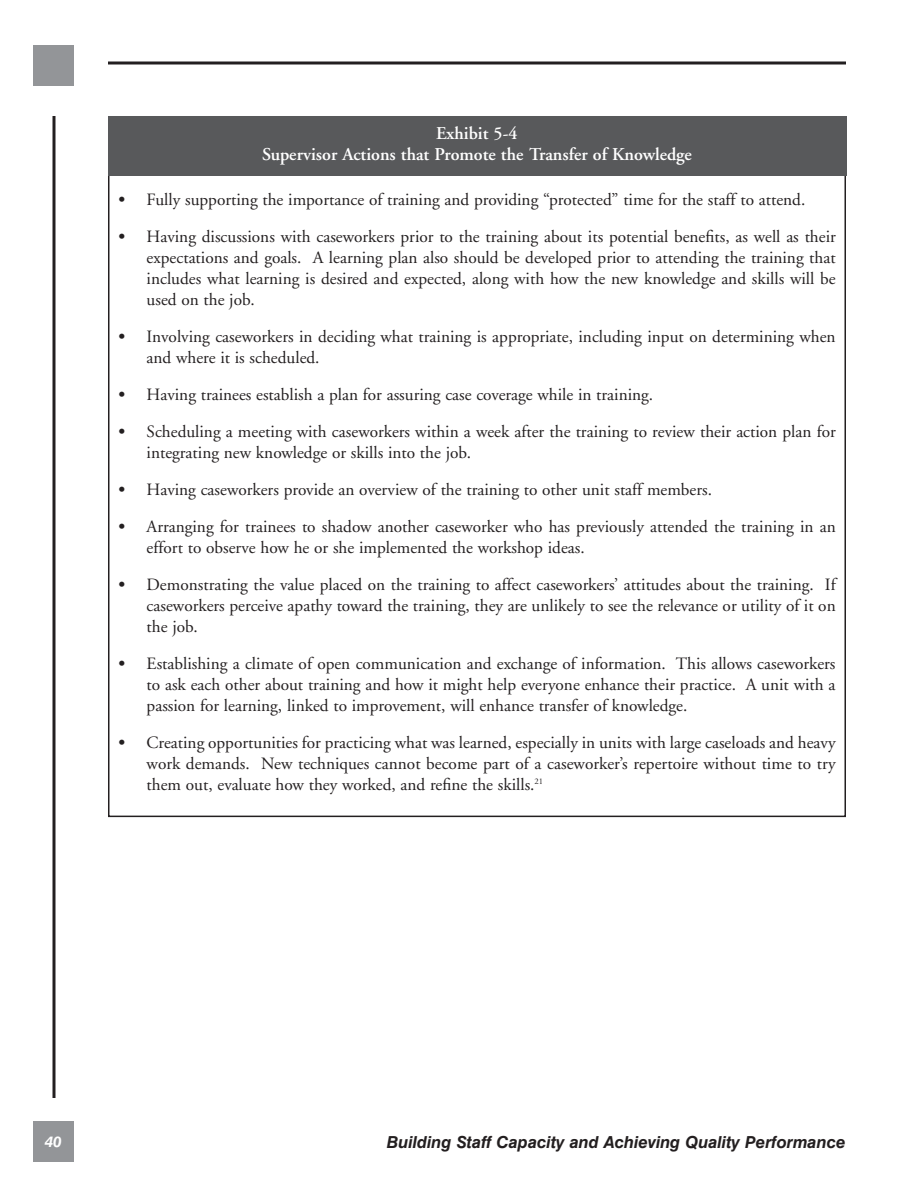
<style>
.page{position:relative;width:918px;height:1188px;background:#fff}
.page>*{position:absolute;margin:0;border:0;box-sizing:border-box;transform-origin:0 0}
.t1{font:600 18px/21px "Adobe Garamond";color:#fff;text-align:center}
.t2{font:17.25px/21px "Adobe Garamond";color:#231f20;text-align:justify}
.t3{font:italic 700 16.5px "Swiss 721 BT";color:#231f20}
.t4{font:italic 700 15px "Swiss 721 BT";color:#fff}
.s1{font-weight:600}
</style>
<div class="page">
<div style="left:33px;top:45px;width:41px;height:41px;background:#939598"></div>
<div style="left:33px;top:1122px;width:41px;height:40px;background:#939598"></div>
<hr style="left:108px;top:62px;width:738px;height:2px;background:#231f20">
<svg style="left:52px;top:116px;width:4px;height:982px;background:#595657"></svg>
<div style="left:108px;top:116px;width:738px;height:59px;background:#58595b"></div>
<p class="t1" style="left:262px;top:125px;width:431px">Exhibit 5-4<br>Supervisor Actions that Promote the Transfer of Knowledge</p>
<p class="t2" style="left:119px;top:190px;width:688px"><span class="s1">•</span> Fully supporting the importance of training and providing “protected” time for the staff to attend.</p>
<p class="t2" style="left:147px;top:227px;width:691px;text-indent:-28px"><span class="s1">•</span> Having discussions with caseworkers prior to the training about its potential benefits, as well as their expectations and goals. A learning plan also should be developed prior to attending the training that includes what learning is desired and expected, along with how the new knowledge and skills will be used on the job.</p>
<p class="t2" style="left:147px;top:327px;width:691px;text-indent:-28px"><span class="s1">•</span> Involving caseworkers in deciding what training is appropriate, including input on determining when and where it is scheduled.</p>
<p class="t2" style="left:119px;top:385px;width:536px"><span class="s1">•</span> Having trainees establish a plan for assuring case coverage while in training.</p>
<p class="t2" style="left:147px;top:422px;width:691px;text-indent:-28px"><span class="s1">•</span> Scheduling a meeting with caseworkers within a week after the training to review their action plan for integrating new knowledge or skills into the job.</p>
<p class="t2" style="left:119px;top:480px;width:595px"><span class="s1">•</span> Having caseworkers provide an overview of the training to other unit staff members.</p>
<p class="t2" style="left:147px;top:517px;width:691px;text-indent:-28px"><span class="s1">•</span> Arranging for trainees to shadow another caseworker who has previously attended the training in an effort to observe how he or she implemented the workshop ideas.</p>
<p class="t2" style="left:147px;top:575px;width:691px;text-indent:-28px"><span class="s1">•</span> Demonstrating the value placed on the training to affect caseworkers’ attitudes about the training. If caseworkers perceive apathy toward the training, they are unlikely to see the relevance or utility of it on the job.</p>
<p class="t2" style="left:147px;top:654px;width:690px;text-indent:-28px"><span class="s1">•</span> Establishing a climate of open communication and exchange of information. This allows caseworkers to ask each other about training and how it might help everyone enhance their practice. A unit with a passion for learning, linked to improvement, will enhance transfer of knowledge.</p>
<p class="t2" style="left:147px;top:733px;width:691px;text-indent:-28px"><span class="s1">•</span> Creating opportunities for practicing what was learned, especially in units with large caseloads and heavy work demands. New techniques cannot become part of a caseworker’s repertoire without time to try them out, evaluate how they worked, and refine the skills.<sup>21</sup></p>
<p class="t4" style="left:45px;top:1137px;width:19px">40</p>
<p class="t3" style="left:387px;top:1136px;width:460px">Building Staff Capacity and Achieving Quality Performance</p>
</div>
